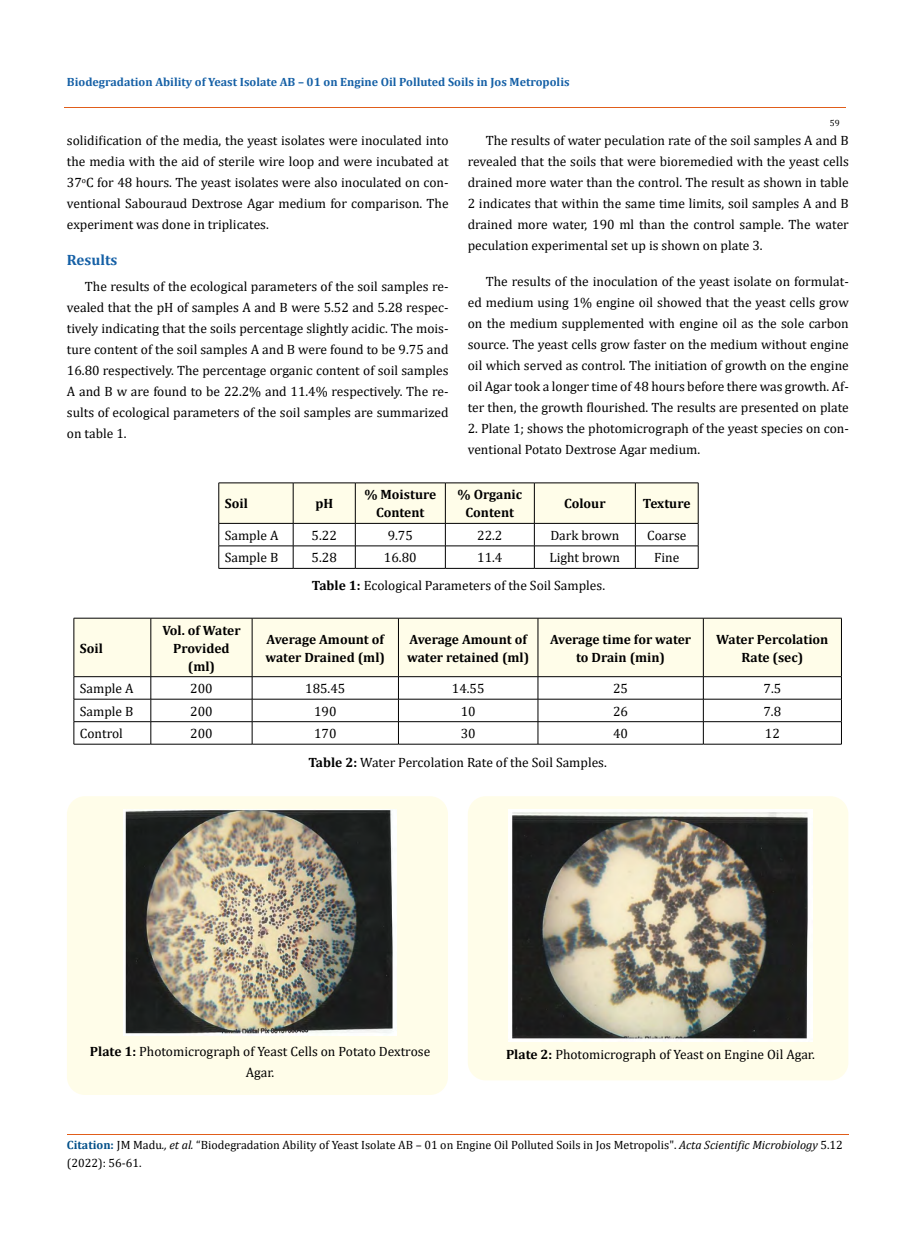
<style>
.page{position:relative;width:917px;height:1242px;background:#fff}
.page>*{position:absolute;margin:0;border:0;box-sizing:border-box;transform-origin:0 0}
.t1{font:700 15px "Cambria";color:#1560a6}
.t2{font:13.5px/21px "Cambria";color:#000;text-align:justify}
.t3{font:700 13.5px/18px "Cambria";color:#000;text-align:center}
.t4{font:12px/18px "Cambria";color:#000}
.t5{font:700 12px "Cambria";color:#1560a6}
.t6{font:9px "Cambria";color:#000}
.s1{font-weight:700}
.s2{font-weight:700;color:#035089}
.s3{font-style:italic}
</style>
<div class="page">
<div style="left:67px;top:796px;width:381px;height:299px;background:#fffde9;border-radius:18px"></div>
<img style="left:123px;top:810px;width:273px;height:225px">
<div style="left:468px;top:796px;width:380px;height:284px;background:#fffde9;border-radius:18px"></div>
<img style="left:508px;top:810px;width:304px;height:231px">
<hr style="left:64px;top:108px;width:781px;height:1px;background:#e05d1a">
<hr style="left:67px;top:1134px;width:781px;height:1px;background:#e05d1a">
<svg style="left:218px;top:483px;width:481px;height:85px"></svg>
<hr style="left:218px;top:568px;width:75px;height:1px;background:#000">
<hr style="left:293px;top:568px;width:62px;height:1px;background:#000">
<hr style="left:355px;top:568px;width:90px;height:1px;background:#000">
<hr style="left:445px;top:568px;width:89px;height:1px;background:#000">
<hr style="left:534px;top:568px;width:101px;height:1px;background:#000">
<hr style="left:635px;top:568px;width:63px;height:1px;background:#000">
<svg style="left:74px;top:618px;width:768px;height:126px"></svg>
<hr style="left:74px;top:744px;width:77px;height:1px;background:#000">
<hr style="left:151px;top:744px;width:101px;height:1px;background:#000">
<hr style="left:252px;top:744px;width:146px;height:1px;background:#000">
<hr style="left:398px;top:744px;width:140px;height:1px;background:#000">
<hr style="left:538px;top:744px;width:165px;height:1px;background:#000">
<hr style="left:703px;top:744px;width:138px;height:1px;background:#000">
<p class="t5" style="left:67px;top:73px;width:504px">Biodegradation Ability of Yeast Isolate AB – 01 on Engine Oil Polluted Soils in Jos Metropolis</p>
<p class="t6" style="left:829px;top:118px;width:11px">59</p>
<p class="t2" style="left:67px;top:130px;width:383px">solidification of the media, the yeast isolates were inoculated into the media with the aid of sterile wire loop and were incubated at 37<sup>o</sup>C for 48 hours. The yeast isolates were also inoculated on con&shy;ventional Sabouraud Dextrose Agar medium for comparison. The experiment was done in triplicates.</p>
<p class="t1" style="left:67px;top:250px;width:52px">Results</p>
<p class="t2" style="left:67px;top:276px;width:383px;text-indent:18px">The results of the ecological parameters of the soil samples re&shy;vealed that the pH of samples A and B were 5.52 and 5.28 respec&shy;tively indicating that the soils percentage slightly acidic. The mois&shy;ture content of the soil samples A and B were found to be 9.75 and 16.80 respectively. The percentage organic content of soil samples A and B w are found to be 22.2% and 11.4% respectively. The re&shy;sults of ecological parameters of the soil samples are summarized on table 1.</p>
<p class="t2" style="left:468px;top:130px;width:382px;text-indent:18px">The results of water peculation rate of the soil samples A and B revealed that the soils that were bioremedied with the yeast cells drained more water than the control. The result as shown in table 2 indicates that within the same time limits, soil samples A and B drained more water, 190 ml than the control sample. The water peculation experimental set up is shown on plate 3.</p>
<p class="t2" style="left:468px;top:271px;width:382px;text-indent:18px">The results of the inoculation of the yeast isolate on formulat&shy;ed medium using 1% engine oil showed that the yeast cells grow on the medium supplemented with engine oil as the sole carbon source. The yeast cells grow faster on the medium without engine oil which served as control. The initiation of growth on the engine oil Agar took a longer time of 48 hours before there was growth. Af&shy;ter then, the growth flourished. The results are presented on plate</p>
<p class="t2" style="left:468px;top:418px;width:382px">2. Plate 1; shows the photomicrograph of the yeast species on con&shy;ventional Potato Dextrose Agar medium.</p>
<p class="t3" style="left:80px;top:639px;width:25px">Soil</p>
<p class="t3" style="left:225px;top:494px;width:25px">Soil</p>
<p class="t3" style="left:315px;top:494px;width:19px">pH</p>
<p class="t3" style="left:364px;top:485px;width:73px">% Moisture<br>Content</p>
<p class="t3" style="left:457px;top:485px;width:66px">% Organic<br>Content</p>
<p class="t3" style="left:564px;top:494px;width:43px">Colour</p>
<p class="t3" style="left:643px;top:494px;width:49px">Texture</p>
<p class="t2" style="left:225px;top:525px;width:55px">Sample A</p>
<p class="t2" style="left:311px;top:525px;width:27px">5.22</p>
<p class="t2" style="left:387px;top:525px;width:27px">9.75</p>
<p class="t2" style="left:477px;top:525px;width:27px">22.2</p>
<p class="t2" style="left:550px;top:525px;width:70px">Dark brown</p>
<p class="t2" style="left:647px;top:525px;width:41px">Coarse</p>
<p class="t2" style="left:225px;top:547px;width:55px">Sample B</p>
<p class="t2" style="left:311px;top:547px;width:27px">5.28</p>
<p class="t2" style="left:384px;top:547px;width:34px">16.80</p>
<p class="t2" style="left:477px;top:547px;width:27px">11.4</p>
<p class="t2" style="left:549px;top:547px;width:72px">Light brown</p>
<p class="t2" style="left:654px;top:547px;width:27px">Fine</p>
<p class="t2" style="left:312px;top:574px;width:295px"><span class="s1">Table 1:</span> Ecological Parameters of the Soil Samples.</p>
<p class="t3" style="left:162px;top:621px;width:80px">Vol. of Water<br>Provided (ml)</p>
<p class="t3" style="left:265px;top:630px;width:121px;text-align:left">Average Amount of water Drained (ml)</p>
<p class="t3" style="left:407px;top:630px;width:123px;text-align:left">Average Amount of water retained (ml)</p>
<p class="t3" style="left:550px;top:630px;width:143px">Average time for water to Drain (min)</p>
<p class="t3" style="left:716px;top:630px;width:114px">Water Percolation<br>Rate (sec)</p>
<p class="t2" style="left:80px;top:678px;width:55px">Sample A</p>
<p class="t2" style="left:190px;top:678px;width:24px">200</p>
<p class="t2" style="left:305px;top:678px;width:42px">185.45</p>
<p class="t2" style="left:452px;top:678px;width:34px">14.55</p>
<p class="t2" style="left:613px;top:678px;width:16px">25</p>
<p class="t2" style="left:763px;top:678px;width:19px">7.5</p>
<p class="t2" style="left:80px;top:701px;width:55px">Sample B</p>
<p class="t2" style="left:190px;top:701px;width:24px">200</p>
<p class="t2" style="left:314px;top:701px;width:24px">190</p>
<p class="t2" style="left:460px;top:701px;width:16px">10</p>
<p class="t2" style="left:613px;top:701px;width:16px">26</p>
<p class="t2" style="left:763px;top:701px;width:19px">7.8</p>
<p class="t2" style="left:80px;top:723px;width:45px">Control</p>
<p class="t2" style="left:190px;top:723px;width:24px">200</p>
<p class="t2" style="left:314px;top:723px;width:24px">170</p>
<p class="t2" style="left:460px;top:723px;width:16px">30</p>
<p class="t2" style="left:613px;top:723px;width:16px">40</p>
<p class="t2" style="left:764px;top:723px;width:16px">12</p>
<p class="t2" style="left:308px;top:752px;width:300px"><span class="s1">Table 2:</span> Water Percolation Rate of the Soil Samples.</p>
<p class="t2" style="left:90px;top:1041px;width:342px;text-align:center"><span class="s1">Plate 1:</span> Photomicrograph of Yeast Cells on Potato Dextrose<br>Agar.</p>
<p class="t2" style="left:506px;top:1044px;width:310px"><span class="s1">Plate 2:</span> Photomicrograph of Yeast on Engine Oil Agar.</p>
<p class="t4" style="left:67px;top:1136px;width:777px"><span class="s2">Citation:</span> JM Madu<span class="s3">., et al.</span> “Biodegradation Ability of Yeast Isolate AB – 01 on Engine Oil Polluted Soils in Jos Metropolis". <span class="s3">Acta Scientific Microbiology</span> 5.12 (2022): 56-61.</p>
</div>
